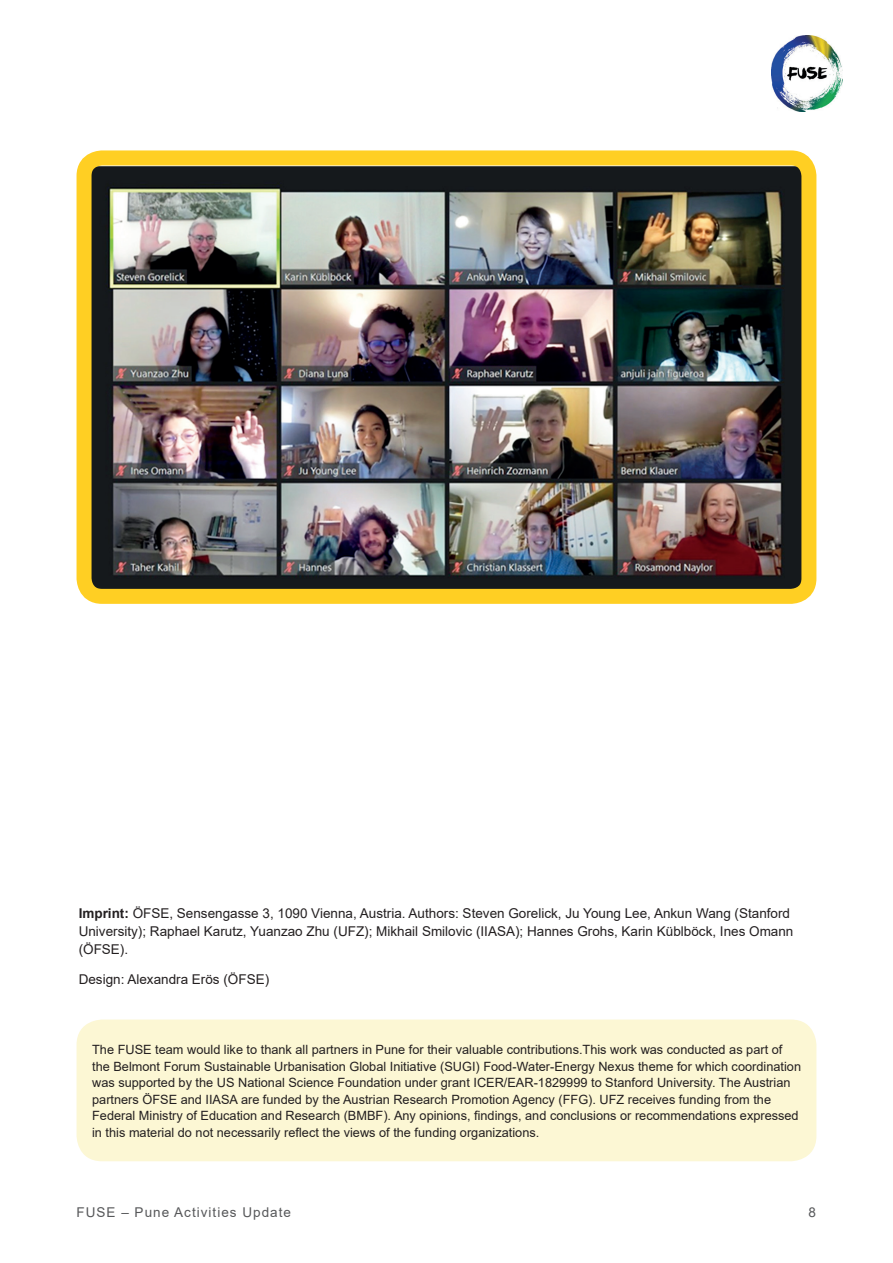
<style>
.page{position:relative;width:893px;height:1263px;background:#fff}
.page>*{position:absolute;margin:0;border:0;box-sizing:border-box;transform-origin:0 0}
.t1{font:13.5px/18px "Arial";color:#231f20}
.t2{font:13.5px "Arial";letter-spacing:.075em;color:#57585a}
.t3{font:12.75px/16.5px "Arial";color:#231f20}
.s1{font-weight:700}
</style>
<div class="page">
<img style="left:771px;top:35px;width:71px;height:77px">
<div style="left:77px;top:1019px;width:739px;height:142px;background:#fcf7d4;border-radius:26px"></div>
<img style="left:93px;top:166px;width:707px;height:422px">
<div style="left:77px;top:150px;width:739px;height:454px;border:15px solid #ffcf23;border-radius:18px"></div>
<p class="t1" style="left:79px;top:904px;width:716px"><span class="s1">Imprint:</span> ÖFSE, Sensengasse 3, 1090 Vienna, Austria. Authors: Steven Gorelick, Ju Young Lee, Ankun Wang (Stanford<br>University); Raphael Karutz, Yuanzao Zhu (UFZ); Mikhail Smilovic (IIASA); Hannes Grohs, Karin Küblböck, Ines Omann (ÖFSE).</p>
<p class="t1" style="left:79px;top:971px;width:192px">Design: Alexandra Erös (ÖFSE)</p>
<p class="t3" style="left:92px;top:1041px;width:710px">The FUSE team would like to thank all partners in Pune for their valuable contributions.This work was conducted as part of the Belmont Forum Sustainable Urbanisation Global Initiative (SUGI) Food-Water-Energy Nexus theme for which coordination was supported by the US National Science Foundation under grant ICER/EAR-1829999 to Stanford University. The Austrian partners ÖFSE and IIASA are funded by the Austrian Research Promotion Agency (FFG). UFZ receives funding from the Federal Ministry of Education and Research (BMBF). Any opinions, findings, and conclusions or recommendations expressed in this material do not necessarily reflect the views of the funding organizations.</p>
<p class="t2" style="left:77px;top:1202px;width:216px">FUSE – Pune Activities Update</p>
<p class="t2" style="left:809px;top:1202px;width:9px">8</p>
</div>
